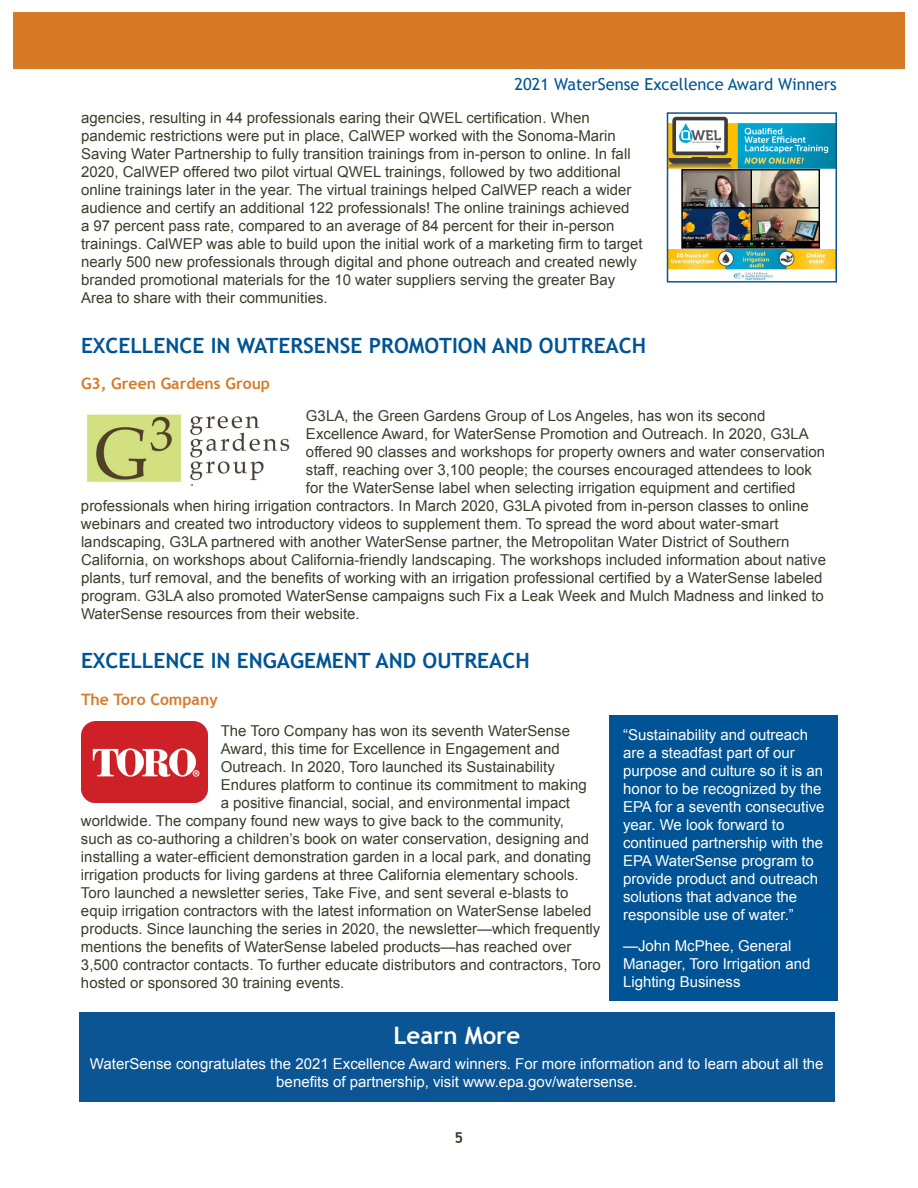
<style>
.page{position:relative;width:918px;height:1188px;background:#fff}
.page>*{position:absolute;margin:0;border:0;box-sizing:border-box;transform-origin:0 0}
.green_subhead{font:700 24px "Trebuchet MS";color:#fff}
.Blue_excellence_head{font:700 21px "Trebuchet MS";color:#005495}
.t1{font:16.5px "Trebuchet MS";color:#015494}
.green_subhead-2{font:700 15.75px "Trebuchet MS";color:#d87a27}
.black_body_text{font:15px/18px "Arial";color:#3e3c2b}
.black_body_text-2{font:15px/18px "Arial";color:#fff}
.green_subhead-3{font:15px/18px "Arial";color:#fff;text-align:center}
.t2{font:700 15px "Trebuchet MS";color:#3e3c2b}
</style>
<div class="page">
<div style="left:14px;top:12px;width:891px;height:56px;background:#d77a28"></div>
<img style="left:81px;top:722px;width:126px;height:80px">
<img style="left:87px;top:414px;width:203px;height:72px">
<div style="left:79px;top:1012px;width:756px;height:89px;background:#0b5595"></div>
<div style="left:610px;top:716px;width:228px;height:285px;background:#005495"></div>
<img style="left:670px;top:116px;width:164px;height:164px">
<div style="left:667px;top:112px;width:170px;height:171px;border:2px solid #0b5595"></div>
<p class="t1" style="left:515px;top:75px;width:324px">2021 WaterSense Excellence Award Winners</p>
<p class="black_body_text" style="left:81px;top:109px;width:563px">agencies, resulting in 44 professionals earing their QWEL certification. When pandemic restrictions were put in place, CalWEP worked with the Sonoma-Marin Saving Water Partnership to fully transition trainings from in-person to online. In fall 2020, CalWEP offered two pilot virtual QWEL trainings, followed by two additional online trainings later in the year. The virtual trainings helped CalWEP reach a wider audience and certify an additional 122 professionals! The online trainings achieved<br>a 97 percent pass rate, compared to an average of 84 percent for their in-person trainings. CalWEP was able to build upon the initial work of a marketing firm to target nearly 500 new professionals through digital and phone outreach and created newly branded promotional materials for the 10 water suppliers serving the greater Bay Area to share with their communities.</p>
<p class="Blue_excellence_head" style="left:81px;top:332px;width:567px">EXCELLENCE IN WATERSENSE PROMOTION AND OUTREACH</p>
<p class="green_subhead-2" style="left:81px;top:374px;width:191px">G3, Green Gardens Group</p>
<p class="black_body_text" style="left:306px;top:407px;width:461px">G3LA, the Green Gardens Group of Los Angeles, has won its second</p>
<p class="black_body_text" style="left:306px;top:425px;width:504px">Excellence Award, for WaterSense Promotion and Outreach. In 2020, G3LA</p>
<p class="black_body_text" style="left:306px;top:443px;width:521px">offered 90 classes and workshops for property owners and water conservation</p>
<p class="black_body_text" style="left:306px;top:461px;width:507px">staff, reaching over 3,100 people; the courses encouraged attendees to look</p>
<p class="black_body_text" style="left:306px;top:479px;width:491px">for the WaterSense label when selecting irrigation equipment and certified</p>
<p class="black_body_text" style="left:81px;top:497px;width:729px">professionals when hiring irrigation contractors. In March 2020, G3LA pivoted from in-person classes to online</p>
<p class="black_body_text" style="left:81px;top:515px;width:699px">webinars and created two introductory videos to supplement them. To spread the word about water-smart</p>
<p class="black_body_text" style="left:81px;top:533px;width:710px">landscaping, G3LA partnered with another WaterSense partner, the Metropolitan Water District of Southern</p>
<p class="black_body_text" style="left:81px;top:551px;width:747px">California, on workshops about California-friendly landscaping. The workshops included information about native</p>
<p class="black_body_text" style="left:81px;top:569px;width:743px">plants, turf removal, and the benefits of working with an irrigation professional certified by a WaterSense labeled</p>
<p class="black_body_text" style="left:81px;top:587px;width:744px">program. G3LA also promoted WaterSense campaigns such Fix a Leak Week and Mulch Madness and linked to</p>
<p class="black_body_text" style="left:81px;top:605px;width:280px">WaterSense resources from their website.</p>
<p class="Blue_excellence_head" style="left:81px;top:648px;width:450px">EXCELLENCE IN ENGAGEMENT AND OUTREACH</p>
<p class="green_subhead-2" style="left:81px;top:689px;width:138px">The Toro Company</p>
<p class="black_body_text" style="left:221px;top:722px;width:351px">The Toro Company has won its seventh WaterSense</p>
<p class="black_body_text" style="left:221px;top:740px;width:341px">Award, this time for Excellence in Engagement and</p>
<p class="black_body_text" style="left:221px;top:758px;width:336px">Outreach. In 2020, Toro launched its Sustainability</p>
<p class="black_body_text" style="left:221px;top:776px;width:367px">Endures platform to continue its commitment to making</p>
<p class="black_body_text" style="left:221px;top:794px;width:351px">a positive financial, social, and environmental impact</p>
<p class="black_body_text" style="left:81px;top:812px;width:485px">worldwide. The company found new ways to give back to the community,</p>
<p class="black_body_text" style="left:81px;top:830px;width:510px">such as co-authoring a children’s book on water conservation, designing and</p>
<p class="black_body_text" style="left:81px;top:848px;width:512px">installing a water-efficient demonstration garden in a local park, and donating</p>
<p class="black_body_text" style="left:81px;top:866px;width:499px">irrigation products for living gardens at three California elementary schools.</p>
<p class="black_body_text" style="left:81px;top:884px;width:489px">Toro launched a newsletter series, Take Five, and sent several e-blasts to</p>
<p class="black_body_text" style="left:81px;top:902px;width:512px">equip irrigation contractors with the latest information on WaterSense labeled</p>
<p class="black_body_text" style="left:81px;top:920px;width:521px">products. Since launching the series in 2020, the newsletter—which frequently</p>
<p class="black_body_text" style="left:81px;top:938px;width:492px">mentions the benefits of WaterSense labeled products—has reached over</p>
<p class="black_body_text" style="left:81px;top:956px;width:521px">3,500 contractor contacts. To further educate distributors and contractors, Toro</p>
<p class="black_body_text" style="left:81px;top:974px;width:265px">hosted or sponsored 30 training events.</p>
<p class="black_body_text-2" style="left:623px;top:726px;width:203px">“Sustainability and outreach are a steadfast part of our purpose and culture so it is an honor to be recognized by the<br>EPA for a seventh consecutive year. We look forward to continued partnership with the<br>EPA WaterSense program to provide product and outreach solutions that advance the responsible use of water.”</p>
<p class="black_body_text-2" style="left:623px;top:937px;width:189px">—John McPhee, General<br>Manager, Toro Irrigation and<br>Lighting Business</p>
<p class="green_subhead" style="left:393px;top:1021px;width:129px">Learn More</p>
<p class="green_subhead-3" style="left:90px;top:1055px;width:735px">WaterSense congratulates the 2021 Excellence Award winners. For more information and to learn about all the benefits of partnership, visit www.epa.gov/watersense.</p>
<p class="t2" style="left:455px;top:1128px;width:10px">5</p>
</div>
